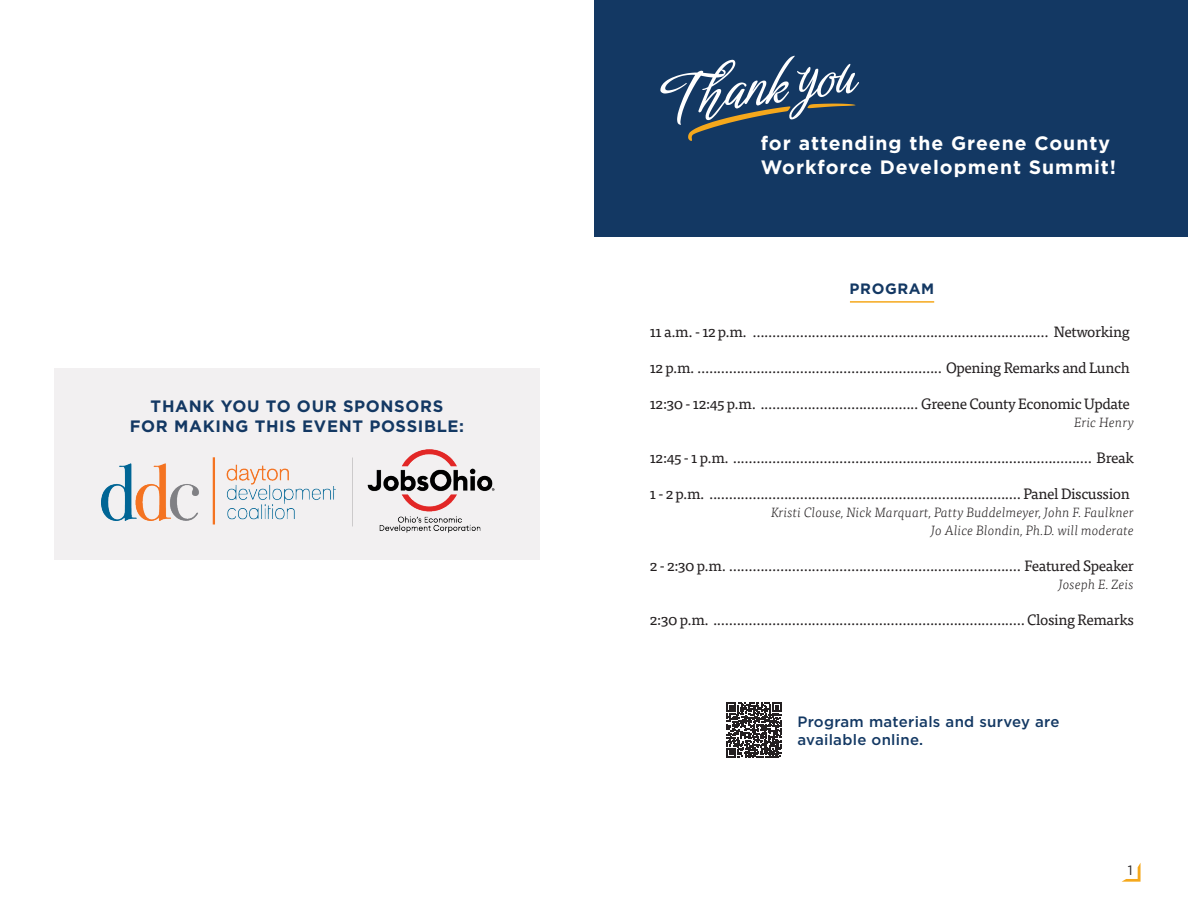
<style>
.page{position:relative;width:1188px;height:918px;background:#fff}
.page>*{position:absolute;margin:0;border:0;box-sizing:border-box;transform-origin:0 0}
.t1{font:700 19.35px "Gotham";letter-spacing:.05em;color:#fff}
.t2{font:700 16.5px "Gotham";letter-spacing:.04em;color:#133863}
.t3{font:15px "Tisa Pro";letter-spacing:-.025em;color:#231f20}
.t4{font:500 15px/18px "Gotham";letter-spacing:.02em;color:#133863}
.t5{font:700 15px "Gotham";letter-spacing:.04em;color:#133863}
.t6{font:italic 300 13.5px "Tisa Pro";letter-spacing:.01em;color:#231f20}
.t7{font:13.5px "Gotham";color:#231f20}
</style>
<div class="page">
<div style="left:54px;top:368px;width:486px;height:191px;background:#f2f0f1"></div>
<img style="left:102px;top:449px;width:392px;height:84px">
<div style="left:594px;top:0;width:594px;height:236px;background:#133863"></div>
<svg style="left:727px;top:703px;width:55px;height:55px"></svg>
<hr style="left:850px;top:301px;width:84px;height:2px;background:#f5a81c">
<svg style="left:660px;top:56px;width:199px;height:85px"></svg>
<svg style="left:1122px;top:863px;width:19px;height:19px"></svg>
<p class="t2" style="left:151px;top:395px;width:294px">THANK YOU TO OUR SPONSORS</p>
<p class="t2" style="left:130px;top:415px;width:336px">FOR MAKING THIS EVENT POSSIBLE:</p>
<p class="t1" style="left:761px;top:130px;width:351px">for attending the Greene County</p>
<p class="t1" style="left:761px;top:155px;width:357px">Workforce Development Summit!</p>
<p class="t5" style="left:850px;top:279px;width:86px">PROGRAM</p>
<p class="t3" style="left:650px;top:321px;width:482px">11 a.m. - 12 p.m. ........................................................................... Networking</p>
<p class="t3" style="left:650px;top:357px;width:482px">12 p.m. .............................................................. Opening Remarks and Lunch</p>
<p class="t3" style="left:650px;top:393px;width:482px">12:30 - 12:45 p.m. ........................................ Greene County Economic Update</p>
<p class="t6" style="left:1074px;top:413px;width:61px">Eric Henry</p>
<p class="t3" style="left:650px;top:447px;width:486px">12:45 - 1 p.m. ........................................................................................... Break</p>
<p class="t3" style="left:650px;top:483px;width:482px">1 - 2 p.m. ............................................................................... Panel Discussion</p>
<p class="t6" style="left:771px;top:503px;width:364px">Kristi Clouse, Nick Marquart, Patty Buddelmeyer, John F. Faulkner</p>
<p class="t6" style="left:931px;top:521px;width:205px">Jo Alice Blondin, Ph.D. will moderate</p>
<p class="t3" style="left:650px;top:555px;width:486px">2 - 2:30 p.m. .......................................................................... Featured Speaker</p>
<p class="t6" style="left:1058px;top:575px;width:77px">Joseph E. Zeis</p>
<p class="t3" style="left:650px;top:609px;width:486px">2:30 p.m. ............................................................................... Closing Remarks</p>
<p class="t4" style="left:797px;top:713px;width:264px">Program materials and survey are available online.</p>
<p class="t7" style="left:1128px;top:861px;width:6px">1</p>
</div>
